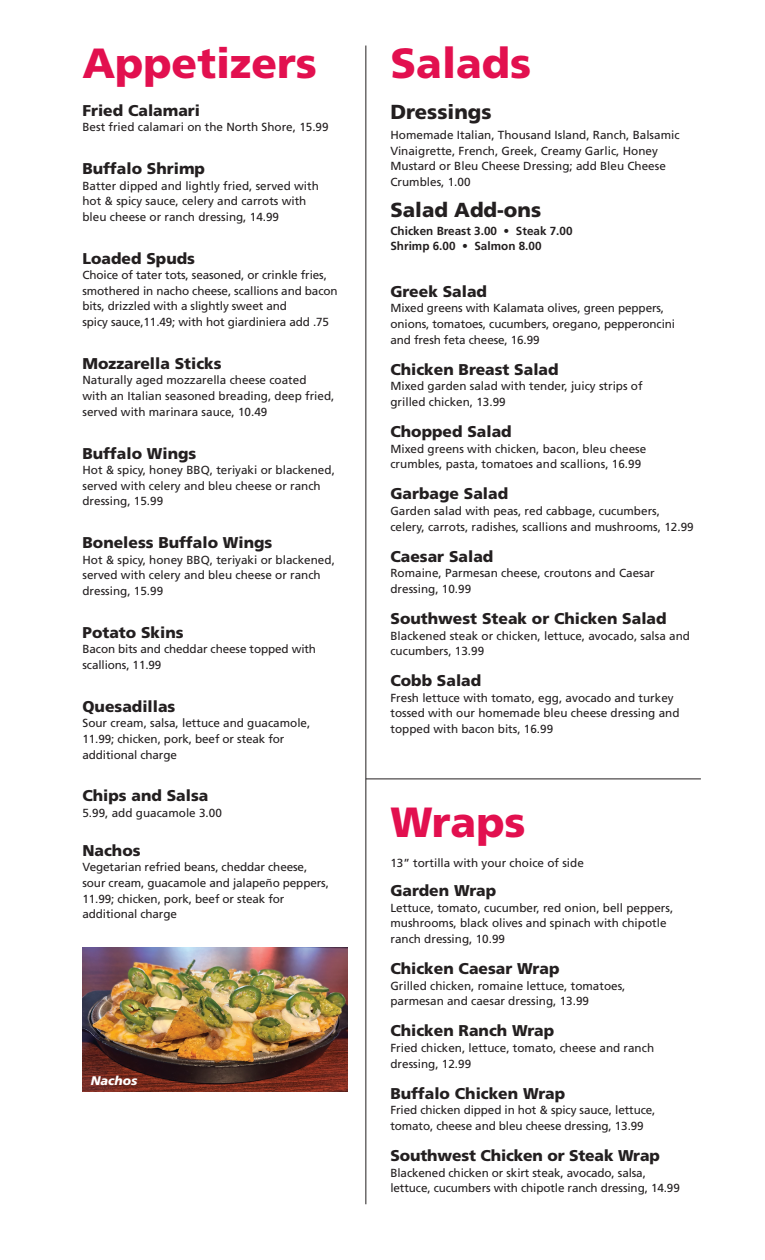
<style>
.page{position:relative;width:765px;height:1260px;background:#fff}
.page>*{position:absolute;margin:0;border:0;box-sizing:border-box;transform-origin:0 0}
.t1{font:900 42.25px "Frutiger";color:#e2104f}
.t2{font:900 20.25px "Frutiger";color:#231f20}
.t3{font:900 15.62px "Frutiger";color:#231f20}
.t4{font:italic 900 12.5px "Frutiger";color:#fff}
.t5{font:11.75px/15.6px "Frutiger";color:#231f20}
.t6{font:700 11.75px/15.6px "Frutiger";color:#231f20}
</style>
<div class="page">
<hr style="left:366px;top:46px;width:1px;height:1158px;background:#231f20">
<hr style="left:366px;top:779px;width:335px;height:1px;background:#231f20">
<img style="left:82px;top:948px;width:265px;height:144px">
<h1 class="t1" style="left:82px;top:38px;width:236px">Appetizers</h1>
<h3 class="t3" style="left:82px;top:101px;width:119px">Fried Calamari</h3>
<p class="t5" style="left:82px;top:119px;width:248px">Best fried calamari on the North Shore, 15.99</p>
<h3 class="t3" style="left:82px;top:159px;width:124px">Buffalo Shrimp</h3>
<p class="t5" style="left:82px;top:178px;width:238px">Batter dipped and lightly fried, served with hot &amp; spicy sauce, celery and carrots with bleu cheese or ranch dressing, 14.99</p>
<h3 class="t3" style="left:82px;top:249px;width:114px">Loaded Spuds</h3>
<p class="t5" style="left:82px;top:267px;width:257px">Choice of tater tots, seasoned, or crinkle fries, smothered in nacho cheese, scallions and bacon bits, drizzled with a slightly sweet and<br>spicy sauce,11.49; with hot giardiniera add .75</p>
<h3 class="t3" style="left:82px;top:354px;width:141px">Mozzarella Sticks</h3>
<p class="t5" style="left:82px;top:372px;width:254px">Naturally aged mozzarella cheese coated<br>with an Italian seasoned breading, deep fried, served with marinara sauce, 10.49</p>
<h3 class="t3" style="left:82px;top:444px;width:115px">Buffalo Wings</h3>
<p class="t5" style="left:82px;top:462px;width:254px">Hot &amp; spicy, honey BBQ, teriyaki or blackened, served with celery and bleu cheese or ranch dressing, 15.99</p>
<h3 class="t3" style="left:82px;top:533px;width:191px">Boneless Buffalo Wings</h3>
<p class="t5" style="left:82px;top:552px;width:254px">Hot &amp; spicy, honey BBQ, teriyaki or blackened, served with celery and bleu cheese or ranch dressing, 15.99</p>
<h3 class="t3" style="left:82px;top:623px;width:103px">Potato Skins</h3>
<p class="t5" style="left:82px;top:641px;width:235px">Bacon bits and cheddar cheese topped with scallions, 11.99</p>
<h3 class="t3" style="left:82px;top:697px;width:94px">Quesadillas</h3>
<p class="t5" style="left:82px;top:715px;width:229px">Sour cream, salsa, lettuce and guacamole,<br>11.99; chicken, pork, beef or steak for additional charge</p>
<h3 class="t3" style="left:82px;top:787px;width:127px">Chips and Salsa</h3>
<p class="t5" style="left:82px;top:805px;width:141px">5.99, add guacamole 3.00</p>
<h3 class="t3" style="left:82px;top:841px;width:60px">Nachos</h3>
<p class="t5" style="left:82px;top:859px;width:248px">Vegetarian refried beans, cheddar cheese, sour cream, guacamole and jalapeño peppers, 11.99; chicken, pork, beef or steak for additional charge</p>
<p class="t4" style="left:91px;top:1073px;width:48px">Nachos</p>
<h1 class="t1" style="left:390px;top:38px;width:142px">Salads</h1>
<h2 class="t2" style="left:390px;top:100px;width:103px">Dressings</h2>
<p class="t5" style="left:390px;top:127px;width:291px">Homemade Italian, Thousand Island, Ranch, Balsamic Vinaigrette, French, Greek, Creamy Garlic, Honey Mustard or Bleu Cheese Dressing; add Bleu Cheese Crumbles, 1.00</p>
<h2 class="t2" style="left:390px;top:197px;width:152px">Salad Add-ons</h2>
<p class="t6" style="left:390px;top:223px;width:184px">Chicken Breast 3.00 • Steak 7.00<br>Shrimp 6.00 • Salmon 8.00</p>
<h3 class="t3" style="left:390px;top:282px;width:98px">Greek Salad</h3>
<p class="t5" style="left:390px;top:300px;width:286px">Mixed greens with Kalamata olives, green peppers, onions, tomatoes, cucumbers, oregano, pepperoncini and fresh feta cheese, 16.99</p>
<h3 class="t3" style="left:390px;top:360px;width:170px">Chicken Breast Salad</h3>
<p class="t5" style="left:390px;top:378px;width:254px">Mixed garden salad with tender, juicy strips of grilled chicken, 13.99</p>
<h3 class="t3" style="left:390px;top:422px;width:123px">Chopped Salad</h3>
<p class="t5" style="left:390px;top:441px;width:257px">Mixed greens with chicken, bacon, bleu cheese crumbles, pasta, tomatoes and scallions, 16.99</p>
<h3 class="t3" style="left:390px;top:484px;width:119px">Garbage Salad</h3>
<p class="t5" style="left:390px;top:503px;width:305px">Garden salad with peas, red cabbage, cucumbers, celery, carrots, radishes, scallions and mushrooms, 12.99</p>
<h3 class="t3" style="left:390px;top:547px;width:104px">Caesar Salad</h3>
<p class="t5" style="left:390px;top:565px;width:266px">Romaine, Parmesan cheese, croutons and Caesar dressing, 10.99</p>
<h3 class="t3" style="left:390px;top:609px;width:278px">Southwest Steak or Chicken Salad</h3>
<p class="t5" style="left:390px;top:628px;width:301px">Blackened steak or chicken, lettuce, avocado, salsa and cucumbers, 13.99</p>
<h3 class="t3" style="left:390px;top:671px;width:92px">Cobb Salad</h3>
<p class="t5" style="left:390px;top:690px;width:291px">Fresh lettuce with tomato, egg, avocado and turkey tossed with our homemade bleu cheese dressing and topped with bacon bits, 16.99</p>
<h1 class="t1" style="left:390px;top:797px;width:137px">Wraps</h1>
<p class="t5" style="left:390px;top:855px;width:195px">13” tortilla with your choice of side</p>
<h3 class="t3" style="left:390px;top:881px;width:107px">Garden Wrap</h3>
<p class="t5" style="left:390px;top:900px;width:284px">Lettuce, tomato, cucumber, red onion, bell peppers, mushrooms, black olives and spinach with chipotle ranch dressing, 10.99</p>
<h3 class="t3" style="left:390px;top:959px;width:171px">Chicken Caesar Wrap</h3>
<p class="t5" style="left:390px;top:978px;width:237px">Grilled chicken, romaine lettuce, tomatoes, parmesan and caesar dressing, 13.99</p>
<h3 class="t3" style="left:390px;top:1021px;width:165px">Chicken Ranch Wrap</h3>
<p class="t5" style="left:390px;top:1040px;width:265px">Fried chicken, lettuce, tomato, cheese and ranch dressing, 12.99</p>
<h3 class="t3" style="left:390px;top:1084px;width:176px">Buffalo Chicken Wrap</h3>
<p class="t5" style="left:390px;top:1102px;width:267px">Fried chicken dipped in hot &amp; spicy sauce, lettuce, tomato, cheese and bleu cheese dressing, 13.99</p>
<h3 class="t3" style="left:390px;top:1146px;width:271px">Southwest Chicken or Steak Wrap</h3>
<p class="t5" style="left:390px;top:1165px;width:291px">Blackened chicken or skirt steak, avocado, salsa, lettuce, cucumbers with chipotle ranch dressing, 14.99</p>
</div>
